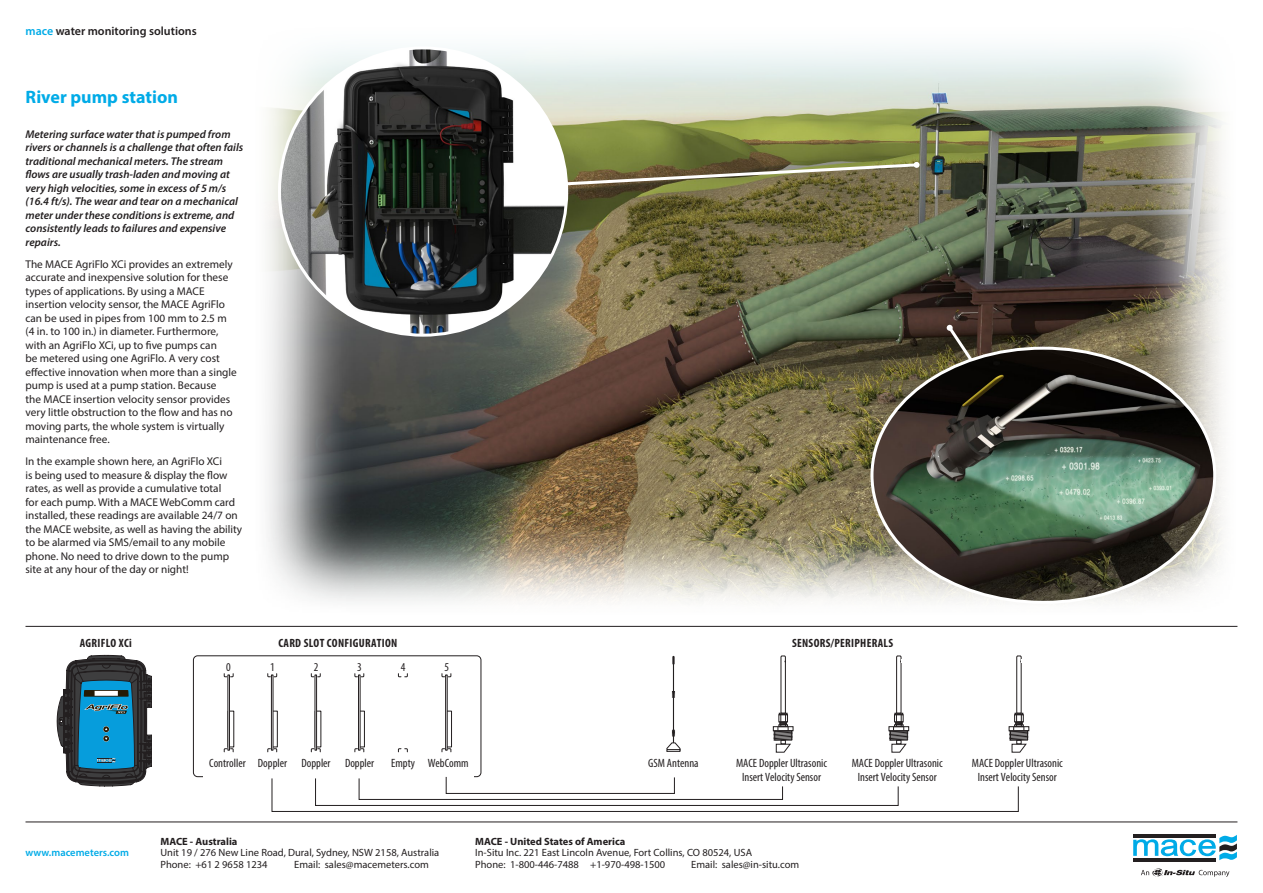
<style>
.page{position:relative;width:1263px;height:893px;background:#fff}
.page>*{position:absolute;margin:0;border:0;box-sizing:border-box;transform-origin:0 0}
.Heading{font:700 18px "Myriad Pro";color:#00abe7}
.t1{font:condensed 12px/13.5px "Myriad Pro";color:#231f20;text-align:center}
.t2{font:700 condensed 12px "Myriad Pro";letter-spacing:.025em;color:#231f20}
.t3{font:600 12px "Myriad Pro";color:#231f20}
.Body_Text{font:11.25px/13.5px "Myriad Pro";color:#231f20}
.Body_Text__Intro{font:italic 600 11.25px/13.5px "Myriad Pro";color:#231f20}
.t4{font:10.5px/11.6px "Myriad Pro";color:#231f20}
.t5{font:700 10.5px "Myriad Pro";color:#231f20}
.t6{font:600 10.5px "Myriad Pro";color:#00abe7}
.s1{color:#00abe7}
</style>
<div class="page">
<img style="left:267px;top:49px;width:958px;height:553px">
<div style="left:193px;top:656px;width:288px;height:121px;border:1px solid #231f20;border-radius:4px"></div>
<div style="left:203px;top:660px;width:270px;height:119px;background:#fff"></div>
<svg style="left:773px;top:656px;width:20px;height:96px"></svg>
<div style="left:889px;top:726px;width:20px;height:5px;border:1px solid #231f20"></div>
<svg style="left:889px;top:656px;width:19px;height:96px"></svg>
<div style="left:1009px;top:726px;width:20px;height:5px;border:1px solid #231f20"></div>
<svg style="left:1009px;top:656px;width:19px;height:96px"></svg>
<hr style="left:673px;top:663px;width:1px;height:80px;background:#231f20">
<svg style="left:672px;top:657px;width:3px;height:7px"></svg>
<svg style="left:672px;top:691px;width:3px;height:7px"></svg>
<svg style="left:672px;top:730px;width:3px;height:6px"></svg>
<svg style="left:666px;top:742px;width:14px;height:9px"></svg>
<svg style="left:272px;top:776px;width:747px;height:36px"></svg>
<div style="left:228px;top:675px;width:2px;height:75px;border:1px solid #231f20"></div>
<svg style="left:223px;top:673px;width:11px;height:4px"></svg>
<svg style="left:223px;top:748px;width:11px;height:5px"></svg>
<svg style="left:273px;top:713px;width:1px;height:32px"></svg>
<div style="left:271px;top:675px;width:2px;height:75px;border:1px solid #231f20"></div>
<svg style="left:267px;top:673px;width:10px;height:4px"></svg>
<svg style="left:267px;top:748px;width:10px;height:5px"></svg>
<svg style="left:315px;top:711px;width:6px;height:36px"></svg>
<div style="left:315px;top:675px;width:2px;height:75px;border:1px solid #231f20"></div>
<svg style="left:360px;top:713px;width:1px;height:32px"></svg>
<div style="left:358px;top:711px;width:7px;height:36px;border:1px solid #231f20"></div>
<div style="left:358px;top:675px;width:2px;height:75px;border:1px solid #231f20"></div>
<svg style="left:311px;top:673px;width:10px;height:4px"></svg>
<svg style="left:311px;top:748px;width:10px;height:5px"></svg>
<svg style="left:354px;top:673px;width:11px;height:4px"></svg>
<svg style="left:354px;top:748px;width:11px;height:5px"></svg>
<svg style="left:398px;top:673px;width:10px;height:4px"></svg>
<svg style="left:398px;top:748px;width:10px;height:5px"></svg>
<div style="left:446px;top:711px;width:6px;height:36px;border:1px solid #231f20"></div>
<div style="left:445px;top:675px;width:2px;height:75px;border:1px solid #231f20"></div>
<svg style="left:441px;top:673px;width:11px;height:4px"></svg>
<svg style="left:441px;top:748px;width:11px;height:5px"></svg>
<svg style="left:57px;top:655px;width:95px;height:131px;background:#3f6e82"></svg>
<svg style="left:565px;top:162px;width:355px;height:33px;background:#7c764f"></svg>
<svg style="left:945px;top:324px;width:102px;height:24px;background:#40352a"></svg>
<img style="left:279px;top:48px;width:288px;height:287px;border-radius:144px">
<img style="left:872px;top:348px;width:343px;height:254px">
<hr style="left:26px;top:626px;width:1211px;height:1px;background:#231f20">
<hr style="left:26px;top:822px;width:1211px;height:1px;background:#231f20">
<hr style="left:1133px;top:834px;width:83px;height:3px;background:#231f20">
<hr style="left:1133px;top:858px;width:83px;height:4px;background:#231f20">
<svg style="left:1133px;top:835px;width:104px;height:25px"></svg>
<svg style="left:1141px;top:868px;width:88px;height:9px"></svg>
<p class="t3" style="left:26px;top:23px;width:173px"><span class="s1">mace</span> water monitoring solutions</p>
<p class="Heading" style="left:26px;top:85px;width:154px">River pump station</p>
<p class="Body_Text__Intro" style="left:26px;top:127px;width:219px">Metering surface water that is pumped from rivers or channels is a challenge that often fails traditional mechanical meters. The stream flows are usually trash-laden and moving at very high velocities, some in excess of 5 m/s (16.4 ft/s). The wear and tear on a mechanical meter under these conditions is extreme, and consistently leads to failures and expensive repairs.</p>
<p class="Body_Text" style="left:26px;top:257px;width:213px">The MACE AgriFlo XCi provides an extremely accurate and inexpensive solution for these types of applications. By using a MACE insertion velocity sensor, the MACE AgriFlo can be used in pipes from 100 mm to 2.5 m (4 in. to 100 in.) in diameter. Furthermore, with an AgriFlo XCi, up to five pumps can<br>be metered using one AgriFlo. A very cost effective innovation when more than a single pump is used at a pump station. Because<br>the MACE insertion velocity sensor provides very little obstruction to the flow and has no moving parts, the whole system is virtually maintenance free.</p>
<p class="Body_Text" style="left:26px;top:455px;width:218px">In the example shown here, an AgriFlo XCi<br>is being used to measure &amp; display the flow rates, as well as provide a cumulative total<br>for each pump. With a MACE WebComm card installed, these readings are available 24/7 on the MACE website, as well as having the ability to be alarmed via SMS/email to any mobile phone. No need to drive down to the pump site at any hour of the day or night!</p>
<p class="t2" style="left:80px;top:636px;width:54px">AGRIFLO XCi</p>
<p class="t2" style="left:278px;top:636px;width:120px">CARD SLOT CONFIGURATION</p>
<p class="t2" style="left:792px;top:636px;width:103px">SENSORS/PERIPHERALS</p>
<p class="t1" style="left:226px;top:660px;width:6px">0</p>
<p class="t1" style="left:270px;top:660px;width:6px">1</p>
<p class="t1" style="left:314px;top:660px;width:6px">2</p>
<p class="t1" style="left:357px;top:660px;width:6px">3</p>
<p class="t1" style="left:401px;top:660px;width:6px">4</p>
<p class="t1" style="left:444px;top:660px;width:6px">5</p>
<p class="t6" style="left:26px;top:846px;width:105px">www.macemeters.com</p>
<p class="t1" style="left:209px;top:756px;width:166px">Controller Doppler Doppler Doppler</p>
<p class="t1" style="left:391px;top:756px;width:79px">Empty WebComm</p>
<p class="t1" style="left:648px;top:756px;width:52px">GSM Antenna</p>
<p class="t1" style="left:736px;top:756px;width:93px">MACE Doppler Ultrasonic<br>Insert Velocity Sensor</p>
<p class="t1" style="left:852px;top:756px;width:93px">MACE Doppler Ultrasonic<br>Insert Velocity Sensor</p>
<p class="t1" style="left:972px;top:756px;width:93px">MACE Doppler Ultrasonic<br>Insert Velocity Sensor</p>
<p class="t5" style="left:161px;top:834px;width:78px">MACE - Australia</p>
<p class="t4" style="left:161px;top:847px;width:280px">Unit 19 / 276 New Line Road, Dural, Sydney, NSW 2158, Australia<br>Phone: +61 2 9658 1234</p>
<p class="t4" style="left:294px;top:858px;width:136px">Email: sales@macemeters.com</p>
<p class="t5" style="left:475px;top:834px;width:152px">MACE - United States of America</p>
<p class="t4" style="left:475px;top:847px;width:278px">In-Situ Inc. 221 East Lincoln Avenue, Fort Collins, CO 80524, USA<br>Phone: 1-800-446-7488 +1-970-498-1500</p>
<p class="t4" style="left:691px;top:858px;width:110px">Email: sales@in-situ.com</p>
</div>
